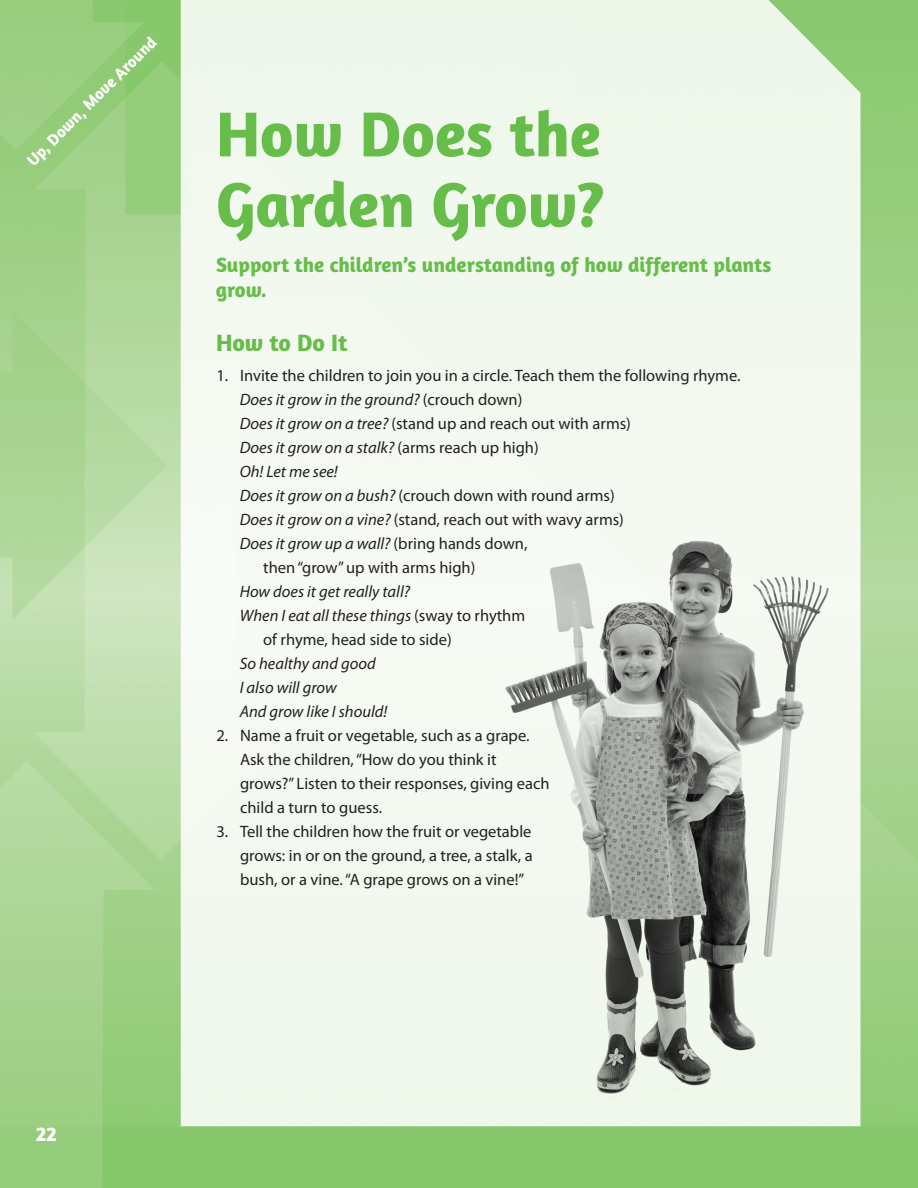
<style>
.page{position:relative;width:918px;height:1188px;background:#fff}
.page>*{position:absolute;margin:0;border:0;box-sizing:border-box;transform-origin:0 0}
.t1{font:700 64.5px/70.5px "Amaranth";color:#67bd4a}
.t2{font:700 24px "Amaranth";color:#67bd4a}
.t3{font:700 21px/25.2px "Amaranth";color:#67bd4a}
.t4{font:700 21px "Amaranth";color:#fff}
.t5{font:16.5px/24px "Myriad Pro";color:#231f20}
.t6{font:italic 16.5px/24px "Myriad Pro";color:#231f20}
.t7{font:700 16.5px "Amaranth";color:#fff}
.s1{font-style:normal}
.s2{font-style:italic}
</style>
<div class="page">
<img style="left:0;top:0;width:918px;height:1188px">
<div style="left:181px;top:0;width:679px;height:1126px;background:#f2f8ef"></div>
<img style="left:471px;top:508px;width:367px;height:617px">
<p class="t7" style="left:26px;top:159px;width:176px;rotate:-45deg">Up, Down, Move Around</p>
<h1 class="t1" style="left:216px;top:106px;width:390px">How Does the<br>Garden Grow?</h1>
<p class="t3" style="left:216px;top:254px;width:557px">Support the children’s understanding of how different plants grow.</p>
<h2 class="t2" style="left:216px;top:335px;width:133px">How to Do It</h2>
<p class="t5" style="left:217px;top:365px;width:525px">1. Invite the children to join you in a circle. Teach them the following rhyme.</p>
<p class="t6" style="left:240px;top:389px;width:284px">Does it grow in the ground? <span class="s1">(crouch down)</span></p>
<p class="t5" style="left:240px;top:413px;width:393px"><span class="s2">Does it grow on a tree?</span> (stand up and reach out with arms)</p>
<p class="t6" style="left:240px;top:437px;width:301px">Does it grow on a stalk? <span class="s1">(arms reach up high)</span></p>
<p class="t6" style="left:240px;top:461px;width:100px">Oh! Let me see!</p>
<p class="t5" style="left:240px;top:485px;width:377px"><span class="s2">Does it grow on a bush?</span> (crouch down with round arms)</p>
<p class="t5" style="left:240px;top:509px;width:386px"><span class="s2">Does it grow on a vine?</span> (stand, reach out with wavy arms)</p>
<p class="t6" style="left:240px;top:533px;width:289px">Does it grow up a wall? <span class="s1">(bring hands down,</span></p>
<p class="t5" style="left:263px;top:557px;width:214px">then“grow”up with arms high)</p>
<p class="t6" style="left:240px;top:581px;width:172px">How does it get really tall?</p>
<p class="t6" style="left:240px;top:605px;width:287px">When I eat all these things <span class="s1">(sway to rhythm</span></p>
<p class="t5" style="left:263px;top:629px;width:190px">of rhyme, head side to side)</p>
<p class="t6" style="left:240px;top:653px;width:149px">So healthy and good<br>I also will grow<br>And grow like I should!</p>
<p class="t5" style="left:240px;top:725px;width:311px;text-indent:-24px">2. Name a fruit or vegetable, such as a grape.<br>Ask the children,“How do you think it grows?” Listen to their responses, giving each child a turn to guess.</p>
<p class="t5" style="left:240px;top:821px;width:294px;text-align:justify;text-indent:-24px">3. Tell the children how the fruit or vegetable grows: in or on the ground, a tree, a stalk, a bush, or a vine.“A grape grows on a vine!”</p>
<p class="t4" style="left:36px;top:1126px;width:23px">22</p>
</div>
